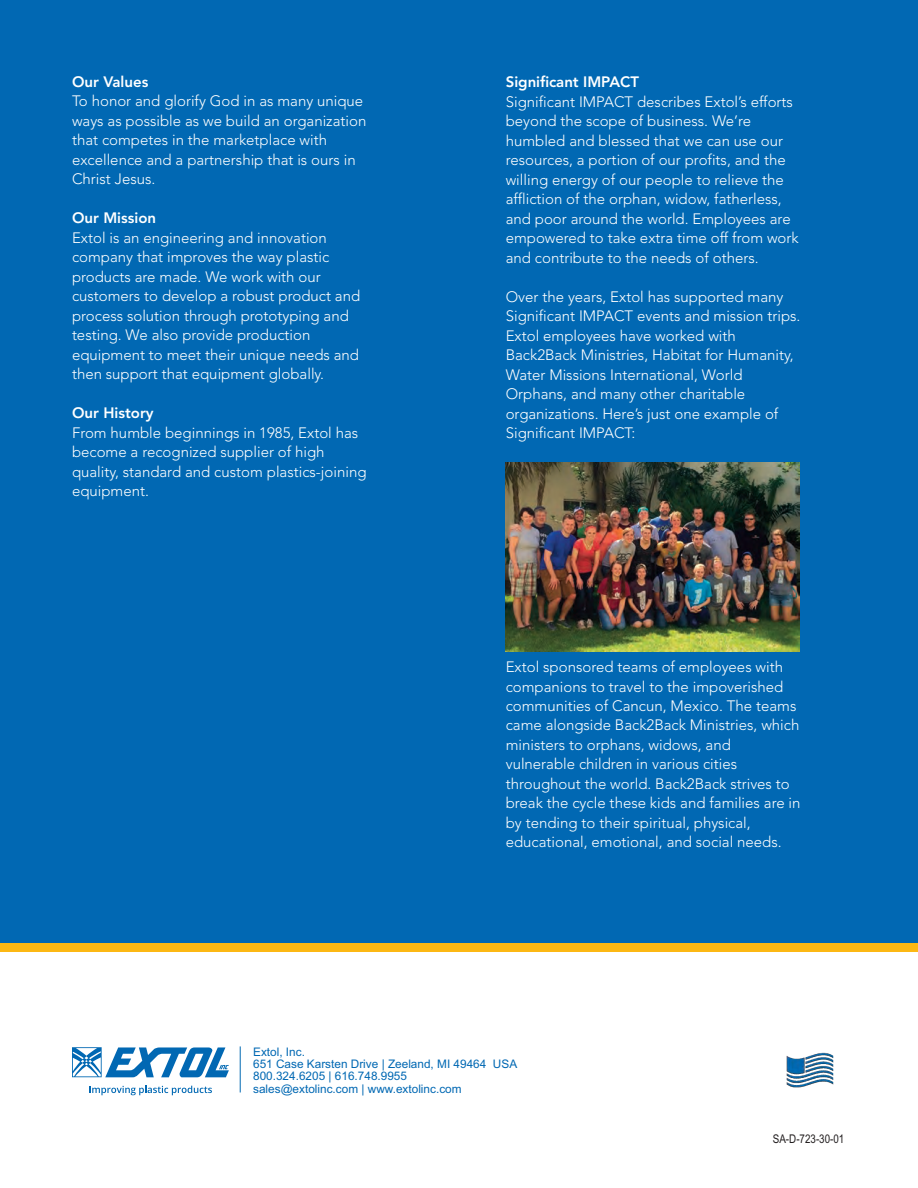
<style>
.page{position:relative;width:918px;height:1188px;background:#fff}
.page>*{position:absolute;margin:0;border:0;box-sizing:border-box;transform-origin:0 0}
.t1{font:300 15px/19.5px "Avenir";color:#fff}
.t2{font:800 15px "Avenir";color:#fff}
.t3{font:12px "Arial Narrow";color:#231f20}
.t4{font:11.85px/12.3px "Arial";color:#0168b3}
</style>
<div class="page">
<div style="left:0;top:0;width:918px;height:944px;background:#0168b3"></div>
<div style="left:0;top:944px;width:918px;height:8px;background:#fcb814"></div>
<svg style="left:72px;top:1047px;width:157px;height:30px"></svg>
<svg style="left:89px;top:1086px;width:123px;height:9px"></svg>
<hr style="left:240px;top:1046px;width:1px;height:46px;background:#0168b3">
<img style="left:787px;top:1052px;width:47px;height:36px">
<img style="left:506px;top:463px;width:293px;height:189px">
<p class="t2" style="left:72px;top:70px;width:78px">Our Values</p>
<p class="t1" style="left:72px;top:92px;width:296px">To honor and glorify God in as many unique ways as possible as we build an organization that competes in the marketplace with excellence and a partnership that is ours in Christ Jesus.</p>
<p class="t2" style="left:72px;top:207px;width:86px">Our Mission</p>
<p class="t1" style="left:72px;top:228px;width:290px">Extol is an engineering and innovation company that improves the way plastic products are made. We work with our customers to develop a robust product and process solution through prototyping and testing. We also provide production equipment to meet their unique needs and then support that equipment globally.</p>
<p class="t2" style="left:72px;top:402px;width:83px">Our History</p>
<p class="t1" style="left:72px;top:423px;width:296px">From humble beginnings in 1985, Extol has become a recognized supplier of high quality, standard and custom plastics-joining equipment.</p>
<p class="t2" style="left:506px;top:70px;width:135px">Significant IMPACT</p>
<p class="t1" style="left:506px;top:92px;width:294px">Significant IMPACT describes Extol’s efforts beyond the scope of business. We’re humbled and blessed that we can use our resources, a portion of our profits, and the willing energy of our people to relieve the affliction of the orphan, widow, fatherless, and poor around the world. Employees are empowered to take extra time off from work and contribute to the needs of others.</p>
<p class="t1" style="left:506px;top:287px;width:296px">Over the years, Extol has supported many Significant IMPACT events and mission trips.<br>Extol employees have worked with Back2Back Ministries, Habitat for Humanity, Water Missions International, World Orphans, and many other charitable organizations. Here’s just one example of Significant IMPACT:</p>
<p class="t1" style="left:506px;top:657px;width:296px">Extol sponsored teams of employees with companions to travel to the impoverished communities of Cancun, Mexico. The teams came alongside Back2Back Ministries, which ministers to orphans, widows, and vulnerable children in various cities throughout the world. Back2Back strives to break the cycle these kids and families are in by tending to their spiritual, physical, educational, emotional, and social needs.</p>
<p class="t4" style="left:253px;top:1046px;width:266px">Extol, Inc.<br>651 Case Karsten Drive | Zeeland, MI 49464 USA<br>800.324.6205 | 616.748.9955<br>sales@extolinc.com | www.extolinc.com</p>
<p class="t3" style="left:773px;top:1132px;width:73px">SA-D-723-30-01</p>
</div>
